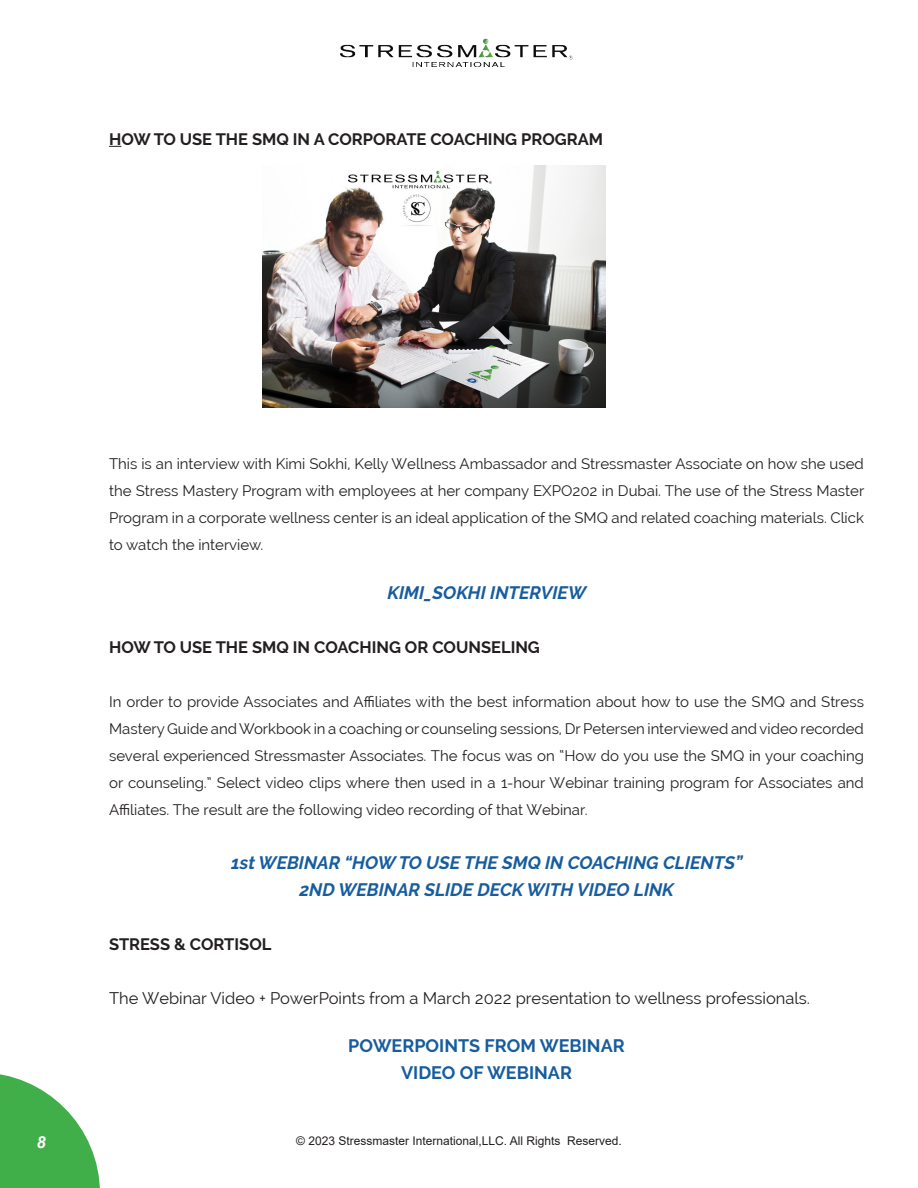
<style>
.page{position:relative;width:918px;height:1188px;background:#fff}
.page>*{position:absolute;margin:0;border:0;box-sizing:border-box;transform-origin:0 0}
.t1{font:italic 700 18px "Raleway";color:#175d9e}
.t2{font:700 18px "Raleway";color:#175d9e}
.t3{font:700 16.5px "Raleway";color:#231f20}
.t4{font:16.5px "Raleway";color:#231f20}
.t5{font:italic 700 16.5px "Arial";color:#fff}
.t6{font:15px/27px "Raleway";color:#231f20;text-align:justify}
.t7{font:12px "Arial";color:#231f20}
</style>
<div class="page">
<img style="left:340px;top:38px;width:233px;height:29px">
<svg style="left:0;top:1074px;width:100px;height:114px"></svg>
<svg style="left:109px;top:146px;width:12px;height:1px"></svg>
<img style="left:262px;top:165px;width:343px;height:243px">
<p class="t3" style="left:109px;top:130px;width:495px">HOW TO USE THE SMQ IN A CORPORATE COACHING PROGRAM</p>
<p class="t6" style="left:109px;top:450px;width:757px">This is an interview with Kimi Sokhi, Kelly Wellness Ambassador and Stressmaster Associate on how she used the Stress Mastery Program with employees at her company EXPO202 in Dubai. The use of the Stress Master Program in a corporate wellness center is an ideal application of the SMQ and related coaching materials. Click to watch the interview.</p>
<p class="t1" style="left:388px;top:582px;width:200px">KIMI_SOKHI INTERVIEW</p>
<p class="t3" style="left:109px;top:637px;width:432px">HOW TO USE THE SMQ IN COACHING OR COUNSELING</p>
<p class="t6" style="left:109px;top:688px;width:756px">In order to provide Associates and Affiliates with the best information about how to use the SMQ and Stress Mastery Guide and Workbook in a coaching or counseling sessions, Dr Petersen interviewed and video recorded several experienced Stressmaster Associates. The focus was on “How do you use the SMQ in your coaching or counseling.” Select video clips where then used in a 1-hour Webinar training program for Associates and Affiliates. The result are the following video recording of that Webinar.</p>
<p class="t1" style="left:231px;top:852px;width:513px">1st WEBINAR “HOW TO USE THE SMQ IN COACHING CLIENTS”</p>
<p class="t1" style="left:299px;top:879px;width:376px">2ND WEBINAR SLIDE DECK WITH VIDEO LINK</p>
<p class="t3" style="left:109px;top:934px;width:164px">STRESS &amp; CORTISOL</p>
<p class="t4" style="left:109px;top:988px;width:702px">The Webinar Video + PowerPoints from a March 2022 presentation to wellness professionals.</p>
<p class="t2" style="left:348px;top:1036px;width:278px">POWERPOINTS FROM WEBINAR</p>
<p class="t2" style="left:401px;top:1063px;width:172px">VIDEO OF WEBINAR</p>
<p class="t5" style="left:37px;top:1131px;width:11px">8</p>
<p class="t7" style="left:296px;top:1132px;width:327px">© 2023 Stressmaster International,LLC. All Rights Reserved.</p>
</div>
